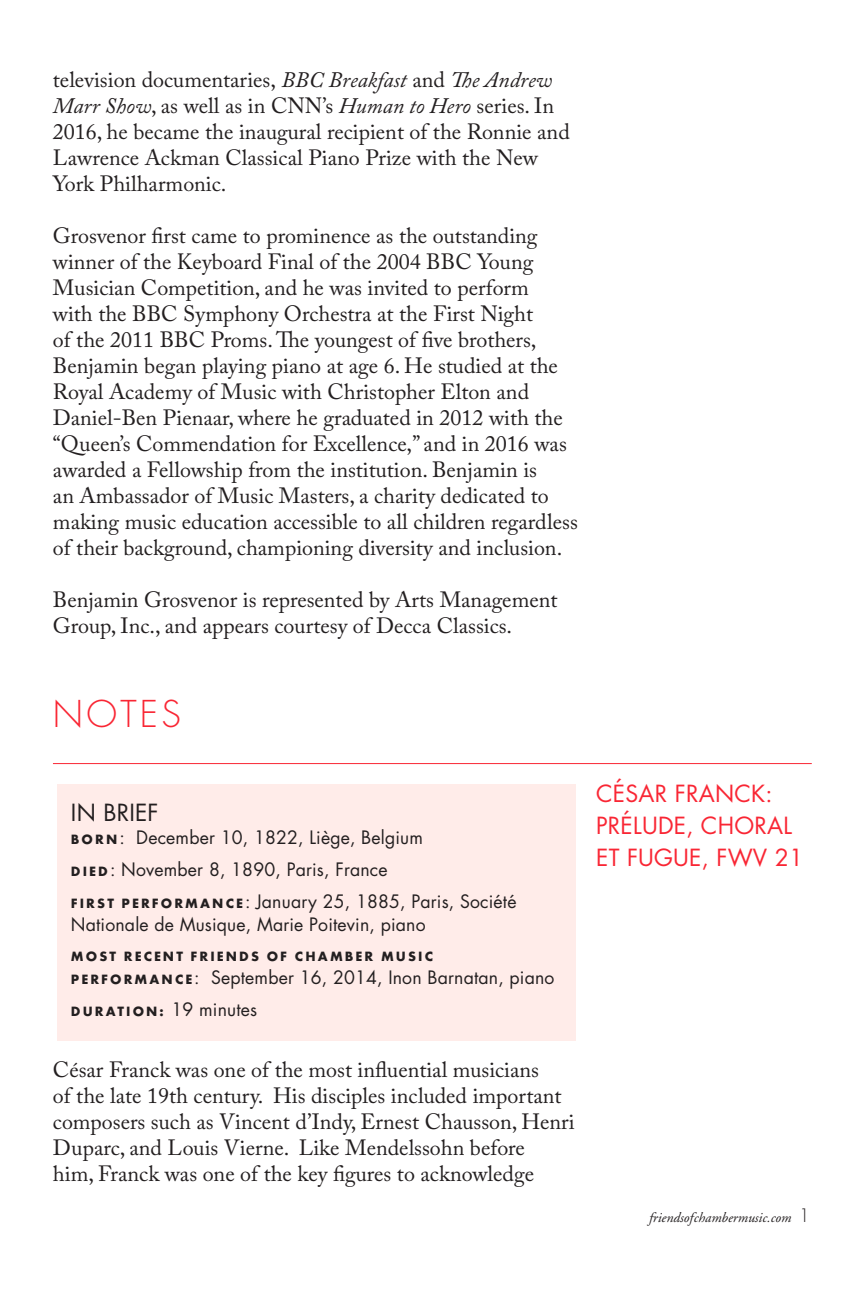
<style>
.page{position:relative;width:864px;height:1296px;background:#fff}
.page>*{position:absolute;margin:0;border:0;box-sizing:border-box;transform-origin:0 0}
.t1{font:300 36px "Futura";letter-spacing:.09em;color:#f92634}
.t2{font:23px/32px "Futura";letter-spacing:.01em;color:#f92634}
.t3{font:23px "Futura";letter-spacing:.01em;color:#231f20}
.font_8{font:22px/26px "Adobe Caslon Pro";color:#231f20}
.t4{font:18px/23px "Futura";letter-spacing:.01em;color:#231f20}
.t5{font:700 14px "Futura T";letter-spacing:.15em;color:#231f20}
.t6{font:italic 14px "Adobe Garamond";color:#231f20}
.s1{font-style:italic}
.s2{font-family:"Futura T";font-weight:700;font-size:14px}
.s3{font-family:"Futura";font-weight:400;font-size:18px}
.s4{font-family:"Futura";font-weight:300;font-style:normal;font-size:18px}
</style>
<div class="page">
<div style="left:58px;top:784px;width:518px;height:256px;background:#ffece9"></div>
<hr style="left:53px;top:763px;width:759px;height:1px;background:#f92634">
<p class="font_8" style="left:53px;top:66px;width:518px">television documentaries, <span class="s1">BBC Breakfast</span> and <span class="s1">The Andrew Marr Show</span>, as well as in CNN’s <span class="s1">Human to Hero</span> series. In 2016, he became the inaugural recipient of the Ronnie and Lawrence Ackman Classical Piano Prize with the New York Philharmonic.</p>
<p class="font_8" style="left:53px;top:222px;width:526px">Grosvenor first came to prominence as the outstanding winner of the Keyboard Final of the 2004 BBC Young Musician Competition, and he was invited to perform<br>with the BBC Symphony Orchestra at the First Night<br>of the 2011 BBC Proms. The youngest of five brothers, Benjamin began playing piano at age 6. He studied at the Royal Academy of Music with Christopher Elton and Daniel-Ben Pienaar, where he graduated in 2012 with the “Queen’s Commendation for Excellence,” and in 2016 was awarded a Fellowship from the institution. Benjamin is<br>an Ambassador of Music Masters, a charity dedicated to making music education accessible to all children regardless of their background, championing diversity and inclusion.</p>
<p class="font_8" style="left:53px;top:586px;width:506px">Benjamin Grosvenor is represented by Arts Management<br>Group, Inc., and appears courtesy of Decca Classics.</p>
<p class="t1" style="left:53px;top:691px;width:130px">NOTES</p>
<p class="t3" style="left:71px;top:797px;width:89px">IN BRIEF</p>
<p class="t4" style="left:71px;top:826px;width:354px"><span class="s2">BORN</span> : December 10, 1822, Liège, Belgium</p>
<p class="t4" style="left:71px;top:858px;width:318px"><span class="s2">DIED</span>: November 8, 1890, Paris, France</p>
<p class="t4" style="left:71px;top:890px;width:447px"><span class="s2">FIRST PERFORMANCE</span> : January 25, 1885, Paris, Société<br>Nationale de Musique, Marie Poitevin, piano</p>
<p class="t5" style="left:71px;top:948px;width:364px">MOST RECENT FRIENDS OF CHAMBER MUSIC</p>
<p class="t4" style="left:71px;top:966px;width:485px"><span class="s2">PERFORMANCE</span> : September 16, 2014, Inon Barnatan, piano</p>
<p class="t5" style="left:71px;top:1003px;width:188px">DURATION: <span class="s3">19 minutes</span></p>
<p class="font_8" style="left:53px;top:1056px;width:523px">César Franck was one of the most influential musicians<br>of the late 19th century. His disciples included important composers such as Vincent d’Indy, Ernest Chausson, Henri Duparc, and Louis Vierne. Like Mendelssohn before<br>him, Franck was one of the key figures to acknowledge</p>
<p class="t2" style="left:596px;top:777px;width:209px">CÉSAR FRANCK:<br>PRÉLUDE, CHORAL<br>ET FUGUE, FWV 21</p>
<p class="t6" style="left:649px;top:1210px;width:162px">friendsofchambermusic.com <span class="s4">1</span></p>
</div>
